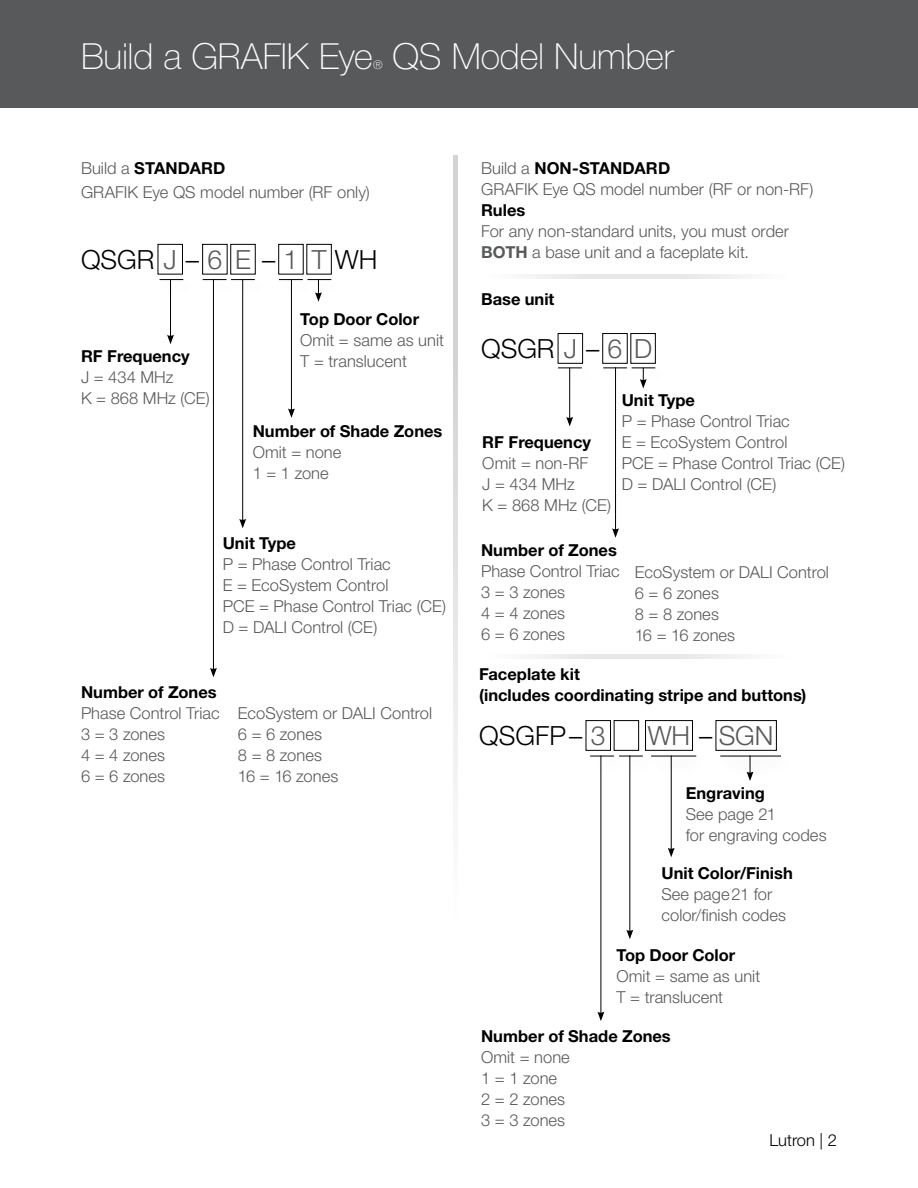
<style>
.page{position:relative;width:918px;height:1188px;background:#fff}
.page>*{position:absolute;margin:0;border:0;box-sizing:border-box;transform-origin:0 0}
.t1{font:100 36px "Helvetica Neue LT Std";letter-spacing:-.005em;color:#fff}
.t2{font:300 26.4px "Helvetica Neue LT Std";color:#000}
.t3{font:300 26.4px "Helvetica Neue LT Std";color:#58595b}
.t4{font:300 16.5px/21px "Helvetica Neue LT Std";color:#58595b}
.t5{font:700 16.5px/21px "Helvetica Neue LT Std";color:#000}
.t6{font:300 16.5px "Helvetica Neue LT Std";color:#000}
.t7{font:100 12px "Helvetica Neue LT Std";color:#fff}
.s1{font-weight:700;color:#000}
.s2{color:#58595b}
.s3{font-weight:700}
.s4{color:#000}
</style>
<div class="page">
<div style="left:0;top:0;width:918px;height:108px;background:#58595b"></div>
<hr style="left:213px;top:279px;width:1px;height:391px;background:#000">
<svg style="left:210px;top:668px;width:7px;height:9px"></svg>
<hr style="left:615px;top:367px;width:1px;height:164px;background:#000">
<svg style="left:612px;top:528px;width:7px;height:10px"></svg>
<hr style="left:601px;top:755px;width:1px;height:259px;background:#000">
<svg style="left:597px;top:1012px;width:7px;height:9px"></svg>
<hr style="left:629px;top:755px;width:1px;height:177px;background:#000">
<svg style="left:626px;top:930px;width:7px;height:9px"></svg>
<hr style="left:671px;top:755px;width:1px;height:95px;background:#000">
<svg style="left:668px;top:848px;width:7px;height:9px"></svg>
<hr style="left:242px;top:279px;width:1px;height:242px;background:#000">
<svg style="left:239px;top:519px;width:7px;height:9px"></svg>
<hr style="left:291px;top:279px;width:1px;height:132px;background:#000">
<svg style="left:288px;top:408px;width:7px;height:10px"></svg>
<div style="left:267px;top:239px;width:69px;height:65px;background:#58595b;opacity:.6"></div>
<div style="left:270px;top:270px;width:47px;height:31px;background:#000;opacity:.25"></div>
<div style="left:239px;top:239px;width:69px;height:65px;background:#58595b;opacity:.6"></div>
<svg style="left:279px;top:279px;width:52px;height:23px"></svg>
<div style="left:222px;top:270px;width:47px;height:31px;background:#fff"></div>
<div style="left:191px;top:239px;width:69px;height:65px;background:#58595b;opacity:.6"></div>
<div style="left:591px;top:327px;width:69px;height:66px;background:#58595b;opacity:.6"></div>
<div style="left:194px;top:270px;width:47px;height:31px;background:#000;opacity:.25"></div>
<div style="left:162px;top:239px;width:70px;height:65px;background:#58595b;opacity:.6"></div>
<svg style="left:203px;top:279px;width:52px;height:1px"></svg>
<div style="left:594px;top:358px;width:47px;height:32px;background:#000;opacity:.25"></div>
<div style="left:563px;top:327px;width:69px;height:66px;background:#58595b;opacity:.6"></div>
<svg style="left:603px;top:368px;width:52px;height:20px"></svg>
<div style="left:579px;top:715px;width:69px;height:66px;background:#58595b;opacity:.6"></div>
<svg style="left:590px;top:756px;width:21px;height:1px"></svg>
<div style="left:611px;top:715px;width:90px;height:72px;background:#58595b;opacity:.6"></div>
<hr style="left:651px;top:756px;width:45px;height:1px;background:#000">
<div style="left:680px;top:715px;width:106px;height:73px;background:#58595b;opacity:.6"></div>
<hr style="left:720px;top:756px;width:61px;height:1px;background:#000">
<svg style="left:530px;top:655px;width:215px;height:4px"></svg>
<svg style="left:530px;top:275px;width:215px;height:4px"></svg>
<svg style="left:453px;top:155px;width:5px;height:642px;background:#dddedf"></svg>
<hr style="left:170px;top:279px;width:1px;height:58px;background:#000">
<svg style="left:167px;top:335px;width:7px;height:9px"></svg>
<div style="left:150px;top:270px;width:47px;height:31px;background:#fff"></div>
<div style="left:119px;top:239px;width:69px;height:65px;background:#fff"></div>
<svg style="left:160px;top:279px;width:23px;height:1px"></svg>
<hr style="left:569px;top:368px;width:1px;height:51px;background:#000">
<svg style="left:566px;top:417px;width:7px;height:9px"></svg>
<div style="left:549px;top:358px;width:47px;height:32px;background:#fff"></div>
<div style="left:518px;top:327px;width:69px;height:66px;background:#58595b;opacity:.6"></div>
<svg style="left:558px;top:368px;width:24px;height:1px"></svg>
<h1 class="t1" style="left:81px;top:36px;width:293px">Build a GRAFIK Eye</h1>
<p class="t7" style="left:373px;top:58px;width:11px">®</p>
<h1 class="t1" style="left:393px;top:36px;width:283px">QS Model Number</h1>
<p class="t4" style="left:81px;top:156px;width:290px;line-height:24px">Build a <span class="s1">STANDARD<br></span>GRAFIK Eye QS model number (RF only)</p>
<h2 class="t2" style="left:81px;top:243px;width:298px">QSGR<span class="s2">J</span>–<span class="s2">6 E</span>–<span class="s2">1 T</span>WH</h2>
<p class="t4" style="left:481px;top:157px;width:334px">Build a <span class="s1">NON-STANDARD<br></span>GRAFIK Eye QS model number (RF or non-RF)</p>
<p class="t5" style="left:481px;top:199px;width:46px">Rules</p>
<p class="t4" style="left:481px;top:220px;width:310px">For any non-standard units, you must order<br><span class="s3">BOTH</span> a base unit and a faceplate kit.</p>
<p class="t5" style="left:81px;top:345px;width:110px">RF Frequency</p>
<p class="t4" style="left:81px;top:366px;width:130px">J = 434 MHz<br>K = 868 MHz (CE)</p>
<p class="t5" style="left:300px;top:308px;width:120px">Top Door Color</p>
<p class="t4" style="left:300px;top:329px;width:145px">Omit = same as unit<br>T = translucent</p>
<p class="t5" style="left:253px;top:420px;width:191px">Number of Shade Zones</p>
<p class="t4" style="left:253px;top:441px;width:90px">Omit = none<br>1 = 1 zone</p>
<p class="t5" style="left:223px;top:532px;width:75px">Unit Type</p>
<p class="t4" style="left:223px;top:553px;width:225px">P = Phase Control Triac<br>E = EcoSystem Control<br>PCE = Phase Control Triac (CE)<br>D = DALI Control (CE)</p>
<p class="t5" style="left:81px;top:681px;width:137px">Number of Zones</p>
<p class="t4" style="left:81px;top:702px;width:140px">Phase Control Triac<br>3 = 3 zones<br>4 = 4 zones<br>6 = 6 zones</p>
<p class="t4" style="left:238px;top:702px;width:196px">EcoSystem or DALI Control<br>6 = 6 zones<br>8 = 8 zones<br>16 = 16 zones</p>
<p class="t5" style="left:481px;top:289px;width:75px">Base unit</p>
<h2 class="t2" style="left:481px;top:332px;width:173px">QSGR<span class="s2">J</span>–<span class="s2">6 D</span></h2>
<p class="t5" style="left:482px;top:431px;width:110px">RF Frequency</p>
<p class="t4" style="left:482px;top:452px;width:130px">Omit = non-RF<br>J = 434 MHz<br>K = 868 MHz (CE)</p>
<p class="t5" style="left:622px;top:389px;width:75px">Unit Type</p>
<p class="t4" style="left:622px;top:410px;width:225px">P = Phase Control Triac<br>E = EcoSystem Control<br>PCE = Phase Control Triac (CE)<br>D = DALI Control (CE)</p>
<p class="t5" style="left:481px;top:539px;width:137px">Number of Zones</p>
<p class="t4" style="left:481px;top:560px;width:140px">Phase Control Triac<br>3 = 3 zones<br>4 = 4 zones<br>6 = 6 zones</p>
<p class="t4" style="left:635px;top:561px;width:196px">EcoSystem or DALI Control<br>6 = 6 zones<br>8 = 8 zones<br>16 = 16 zones</p>
<p class="t5" style="left:479px;top:663px;width:329px">Faceplate kit<br>(includes coordinating stripe and buttons)</p>
<h2 class="t2" style="left:479px;top:719px;width:128px">QSGFP– <span class="s2">3</span></h2>
<h2 class="t3" style="left:648px;top:719px;width:127px">WH <span class="s4">–</span> SGN</h2>
<p class="t5" style="left:686px;top:783px;width:81px">Engraving</p>
<p class="t4" style="left:686px;top:804px;width:142px">See page 21<br>for engraving codes</p>
<p class="t5" style="left:661px;top:862px;width:133px">Unit Color/Finish</p>
<p class="t4" style="left:661px;top:883px;width:126px">See page21 for color/finish codes</p>
<p class="t5" style="left:617px;top:944px;width:120px">Top Door Color</p>
<p class="t4" style="left:617px;top:965px;width:145px">Omit = same as unit<br>T = translucent</p>
<p class="t5" style="left:481px;top:1025px;width:191px">Number of Shade Zones</p>
<p class="t4" style="left:481px;top:1046px;width:90px">Omit = none<br>1 = 1 zone<br>2 = 2 zones<br>3 = 3 zones</p>
<p class="t6" style="left:769px;top:1130px;width:69px">Lutron | 2</p>
</div>
